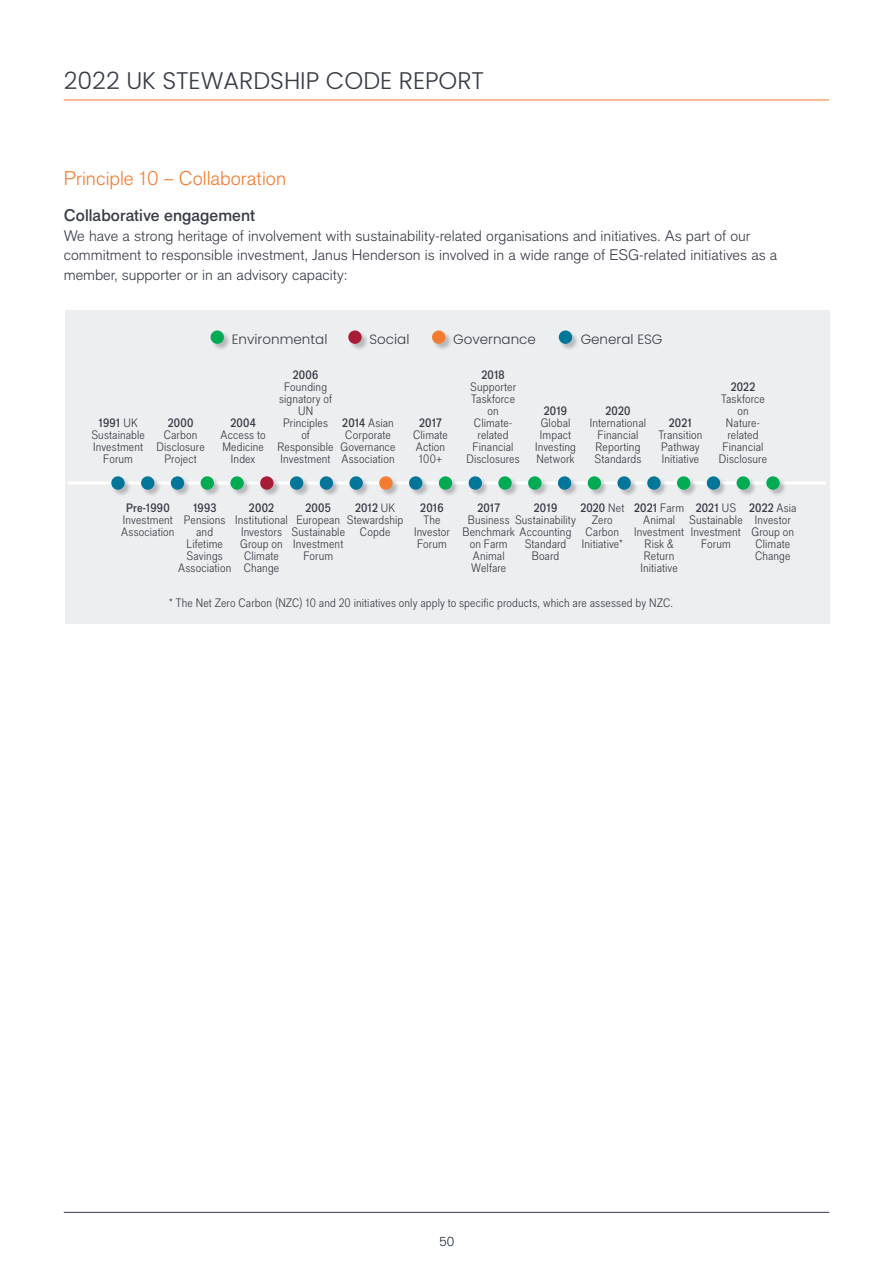
<style>
.page{position:relative;width:893px;height:1263px;background:#fff}
.page>*{position:absolute;margin:0;border:0;box-sizing:border-box;transform-origin:0 0}
.t1{font:300 24px "Poppins";color:#383c47}
.t2{font:300 19.5px "Applied Sans Pro";color:#f47c30}
.t3{font:500 16.5px "Applied Sans Pro";color:#383c47}
.t4{font:300 15px/19.5px "Applied Sans Pro";color:#383c47}
.t5{font:300 13.5px "Poppins";color:#383c47}
.t6{font:300 12.75px "Applied Sans Pro";color:#142534}
.t7{font:300 condensed 12px/12px "Applied Sans Pro";letter-spacing:.01em;color:#383c47;text-align:center}
.t8{font:500 condensed 12px "Applied Sans Pro";letter-spacing:.015em;color:#383c47}
.s1{font-weight:500}
</style>
<div class="page">
<hr style="left:64px;top:100px;width:765px;height:1px;background:#f47c30">
<hr style="left:64px;top:1212px;width:765px;height:1px;background:#383c47">
<div style="left:65px;top:310px;width:764px;height:314px;background:#edeeef"></div>
<hr style="left:68px;top:481px;width:758px;height:3px;background:#fff">
<div style="left:112px;top:477px;width:20px;height:20px;background:#383c47;opacity:.3"></div>
<div style="left:111px;top:476px;width:14px;height:14px;background:#017699;border-radius:50%"></div>
<div style="left:231px;top:477px;width:20px;height:20px;background:#383c47;opacity:.3"></div>
<div style="left:230px;top:476px;width:14px;height:14px;background:#00ab53;border-radius:50%"></div>
<div style="left:350px;top:477px;width:20px;height:20px;background:#383c47;opacity:.3"></div>
<div style="left:349px;top:476px;width:14px;height:14px;background:#017699;border-radius:50%"></div>
<div style="left:469px;top:477px;width:20px;height:20px;background:#383c47;opacity:.3"></div>
<div style="left:469px;top:476px;width:13px;height:14px;background:#017699;border-radius:50%"></div>
<div style="left:588px;top:477px;width:21px;height:20px;background:#383c47;opacity:.3"></div>
<div style="left:588px;top:476px;width:13px;height:14px;background:#00ab53;border-radius:50%"></div>
<div style="left:171px;top:477px;width:21px;height:20px;background:#383c47;opacity:.3"></div>
<div style="left:171px;top:476px;width:13px;height:14px;background:#017699;border-radius:50%"></div>
<div style="left:290px;top:477px;width:21px;height:20px;background:#383c47;opacity:.3"></div>
<div style="left:290px;top:476px;width:13px;height:14px;background:#017699;border-radius:50%"></div>
<div style="left:409px;top:477px;width:21px;height:20px;background:#383c47;opacity:.3"></div>
<div style="left:409px;top:476px;width:13px;height:14px;background:#017699;border-radius:50%"></div>
<div style="left:528px;top:477px;width:21px;height:20px;background:#383c47;opacity:.3"></div>
<div style="left:528px;top:476px;width:13px;height:14px;background:#00ab53;border-radius:50%"></div>
<div style="left:648px;top:477px;width:20px;height:20px;background:#383c47;opacity:.3"></div>
<div style="left:647px;top:476px;width:14px;height:14px;background:#017699;border-radius:50%"></div>
<div style="left:737px;top:477px;width:20px;height:20px;background:#383c47;opacity:.3"></div>
<div style="left:736px;top:476px;width:14px;height:14px;background:#00ab53;border-radius:50%"></div>
<div style="left:141px;top:477px;width:21px;height:20px;background:#383c47;opacity:.3"></div>
<div style="left:141px;top:476px;width:13px;height:14px;background:#017699;border-radius:50%"></div>
<div style="left:261px;top:477px;width:20px;height:20px;background:#383c47;opacity:.3"></div>
<div style="left:260px;top:476px;width:14px;height:14px;background:#a91c35;border-radius:50%"></div>
<div style="left:380px;top:477px;width:20px;height:20px;background:#383c47;opacity:.3"></div>
<div style="left:379px;top:476px;width:14px;height:14px;background:#f47c30;border-radius:50%"></div>
<div style="left:499px;top:477px;width:20px;height:20px;background:#383c47;opacity:.3"></div>
<div style="left:498px;top:476px;width:14px;height:14px;background:#00ab53;border-radius:50%"></div>
<div style="left:618px;top:477px;width:20px;height:20px;background:#383c47;opacity:.3"></div>
<div style="left:617px;top:476px;width:14px;height:14px;background:#017699;border-radius:50%"></div>
<div style="left:707px;top:477px;width:21px;height:20px;background:#383c47;opacity:.3"></div>
<div style="left:707px;top:476px;width:13px;height:14px;background:#017699;border-radius:50%"></div>
<div style="left:201px;top:477px;width:21px;height:20px;background:#383c47;opacity:.3"></div>
<div style="left:201px;top:476px;width:13px;height:14px;background:#00ab53;border-radius:50%"></div>
<div style="left:320px;top:477px;width:21px;height:20px;background:#383c47;opacity:.3"></div>
<div style="left:320px;top:476px;width:13px;height:14px;background:#017699;border-radius:50%"></div>
<div style="left:439px;top:477px;width:21px;height:20px;background:#383c47;opacity:.3"></div>
<div style="left:439px;top:476px;width:13px;height:14px;background:#00ab53;border-radius:50%"></div>
<div style="left:558px;top:477px;width:21px;height:20px;background:#383c47;opacity:.3"></div>
<div style="left:558px;top:476px;width:13px;height:14px;background:#017699;border-radius:50%"></div>
<div style="left:677px;top:477px;width:21px;height:20px;background:#383c47;opacity:.3"></div>
<div style="left:677px;top:476px;width:13px;height:14px;background:#00ab53;border-radius:50%"></div>
<div style="left:767px;top:477px;width:20px;height:20px;background:#383c47;opacity:.3"></div>
<div style="left:766px;top:476px;width:14px;height:14px;background:#00ab53;border-radius:50%"></div>
<div style="left:211px;top:331px;width:20px;height:20px;background:#383c47;opacity:.3"></div>
<div style="left:211px;top:330px;width:13px;height:14px;background:#00ab53;border-radius:50%"></div>
<div style="left:349px;top:331px;width:20px;height:20px;background:#383c47;opacity:.3"></div>
<div style="left:348px;top:330px;width:14px;height:14px;background:#a91c35;border-radius:50%"></div>
<div style="left:432px;top:331px;width:21px;height:20px;background:#383c47;opacity:.3"></div>
<div style="left:432px;top:330px;width:13px;height:14px;background:#f47c30;border-radius:50%"></div>
<div style="left:559px;top:331px;width:21px;height:20px;background:#383c47;opacity:.3"></div>
<div style="left:559px;top:330px;width:13px;height:14px;background:#017699;border-radius:50%"></div>
<h1 class="t1" style="left:64px;top:67px;width:422px">2022 UK STEWARDSHIP CODE REPORT</h1>
<h2 class="t2" style="left:64px;top:166px;width:224px">Principle 10 – Collaboration</h2>
<h3 class="t3" style="left:64px;top:205px;width:193px">Collaborative engagement</h3>
<p class="t4" style="left:64px;top:226px;width:715px">We have a strong heritage of involvement with sustainability-related organisations and initiatives. As part of our commitment to responsible investment, Janus Henderson is involved in a wide range of ESG-related initiatives as a member, supporter or in an advisory capacity:</p>
<p class="t5" style="left:232px;top:331px;width:97px">Environmental</p>
<p class="t5" style="left:369px;top:331px;width:41px">Social</p>
<p class="t5" style="left:453px;top:331px;width:84px">Governance</p>
<p class="t5" style="left:581px;top:331px;width:83px">General ESG</p>
<p class="t8" style="left:293px;top:368px;width:27px">2006</p>
<p class="t7" style="left:278px;top:381px;width:58px">Founding signatory of<br>UN<br>Principles of<br>Responsible<br>Investment</p>
<p class="t8" style="left:306px;top:500px;width:27px">2005</p>
<p class="t7" style="left:292px;top:514px;width:55px">European<br>Sustainable<br>Investment<br>Forum</p>
<p class="t7" style="left:91px;top:417px;width:55px"><span class="s1">1991</span> UK<br>Sustainable<br>Investment<br>Forum</p>
<p class="t8" style="left:126px;top:500px;width:45px">Pre-1990</p>
<p class="t7" style="left:121px;top:514px;width:55px;text-align:left">Investment<br>Association</p>
<p class="t8" style="left:168px;top:416px;width:27px">2000</p>
<p class="t7" style="left:157px;top:429px;width:50px">Carbon<br>Disclosure<br>Project</p>
<p class="t8" style="left:193px;top:500px;width:25px">1993</p>
<p class="t7" style="left:178px;top:514px;width:55px">Pensions and<br>Lifetime<br>Savings<br>Association</p>
<p class="t8" style="left:230px;top:416px;width:27px">2004</p>
<p class="t7" style="left:221px;top:429px;width:46px">Access to<br>Medicine<br>Index</p>
<p class="t8" style="left:249px;top:500px;width:27px">2002</p>
<p class="t7" style="left:235px;top:514px;width:54px">Institutional<br>Investors<br>Group on<br>Climate<br>Change</p>
<p class="t7" style="left:341px;top:417px;width:57px"><span class="s1">2014</span> Asian<br>Corporate<br>Governance<br>Association</p>
<p class="t7" style="left:347px;top:502px;width:58px"><span class="s1">2012</span> UK<br>Stewardship<br>Copde</p>
<p class="t8" style="left:419px;top:416px;width:24px">2017</p>
<p class="t7" style="left:413px;top:429px;width:36px;text-align:left">Climate<br>Action<br>100+</p>
<p class="t8" style="left:420px;top:500px;width:25px">2016</p>
<p class="t7" style="left:414px;top:514px;width:37px">The<br>Investor<br>Forum</p>
<p class="t8" style="left:481px;top:368px;width:25px">2018</p>
<p class="t7" style="left:466px;top:381px;width:55px">Supporter<br>Taskforce on<br>Climate&shy;related<br>Financial<br>Disclosures</p>
<p class="t8" style="left:477px;top:500px;width:24px">2017</p>
<p class="t7" style="left:468px;top:514px;width:110px">Business Sustainability</p>
<p class="t7" style="left:463px;top:526px;width:110px">Benchmark Accounting</p>
<p class="t7" style="left:470px;top:538px;width:39px">on Farm</p>
<p class="t7" style="left:473px;top:550px;width:33px">Animal</p>
<p class="t7" style="left:471px;top:562px;width:36px">Welfare</p>
<p class="t8" style="left:731px;top:380px;width:26px">2022</p>
<p class="t7" style="left:719px;top:393px;width:50px">Taskforce on<br>Nature&shy;related<br>Financial<br>Disclosure</p>
<p class="t7" style="left:689px;top:502px;width:55px"><span class="s1">2021</span> US<br>Sustainable<br>Investment<br>Forum</p>
<p class="t7" style="left:749px;top:502px;width:49px"><span class="s1">2022</span> Asia<br>Investor<br>Group on<br>Climate<br>Change</p>
<p class="t8" style="left:544px;top:404px;width:25px">2019</p>
<p class="t7" style="left:535px;top:417px;width:42px">Global<br>Impact<br>Investing<br>Network</p>
<p class="t8" style="left:534px;top:500px;width:25px">2019</p>
<p class="t7" style="left:525px;top:538px;width:43px">Standard<br>Board</p>
<p class="t8" style="left:605px;top:404px;width:26px">2020</p>
<p class="t7" style="left:590px;top:417px;width:58px">International<br>Financial<br>Reporting<br>Standards</p>
<p class="t7" style="left:580px;top:502px;width:45px"><span class="s1">2020</span> Net<br>Zero<br>Carbon<br>Initiative*</p>
<p class="t8" style="left:669px;top:416px;width:25px">2021</p>
<p class="t7" style="left:658px;top:429px;width:46px;text-align:left">Transition<br>Pathway<br>Initiative</p>
<p class="t7" style="left:634px;top:502px;width:51px"><span class="s1">2021</span> Farm<br>Animal<br>Investment<br>Risk &amp;<br>Return<br>Initiative</p>
<p class="t7" style="left:169px;top:597px;width:505px">* The Net Zero Carbon (NZC) 10 and 20 initiatives only apply to specific products, which are assessed by NZC.</p>
<p class="t6" style="left:439px;top:1234px;width:16px">50</p>
</div>
